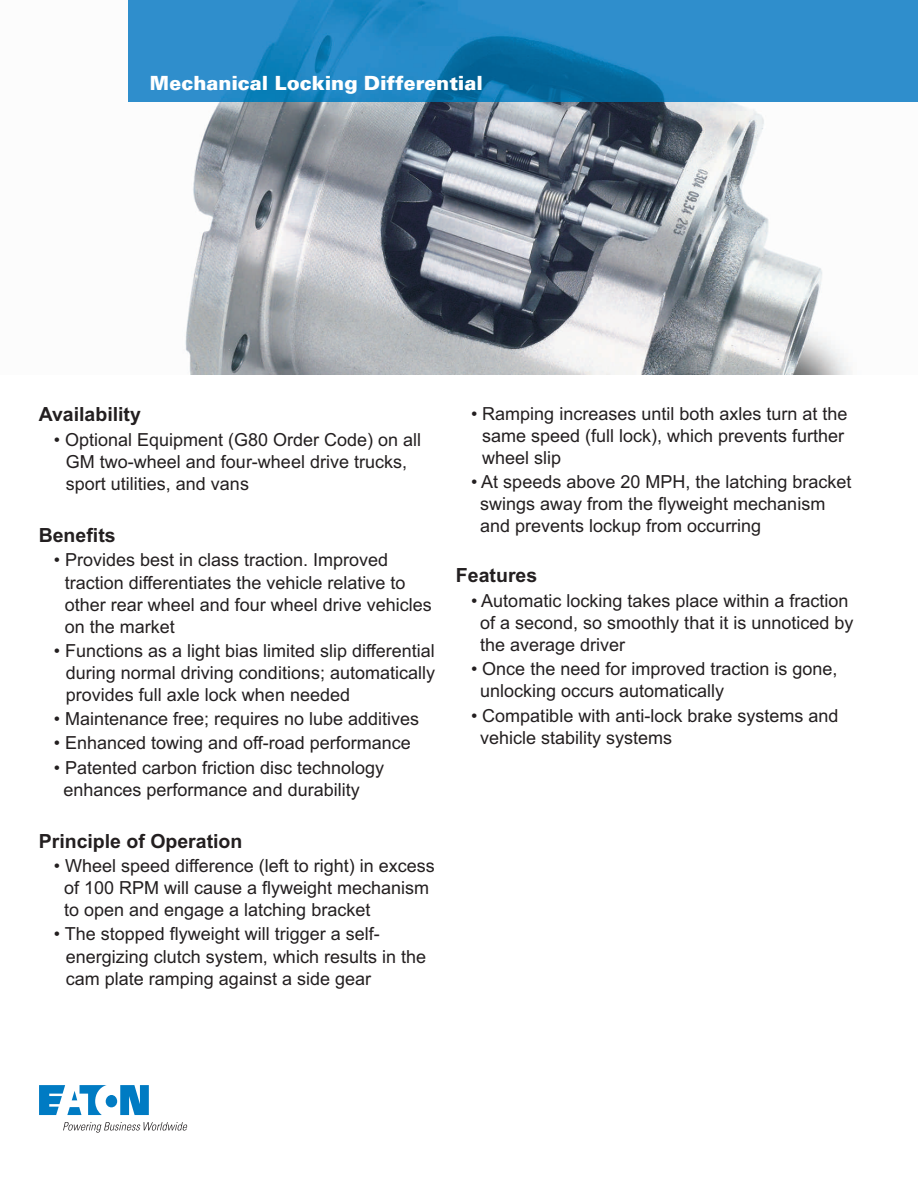
<style>
.page{position:relative;width:918px;height:1188px;background:#fff}
.page>*{position:absolute;margin:0;border:0;box-sizing:border-box;transform-origin:0 0}
.t1{font:700 19.5px "Arial";color:#231f20}
.t2{font:900 19.5px "Univers";color:#fff}
.t3{font:18px/22px "Arial";color:#231f20}
</style>
<div class="page">
<img style="left:128px;top:0;width:790px;height:374px">
<img style="left:129px;top:0;width:789px;height:101px">
<svg style="left:39px;top:1085px;width:110px;height:30px"></svg>
<svg style="left:63px;top:1122px;width:125px;height:11px"></svg>
<p class="t2" style="left:150px;top:76px;width:334px">Mechanical Locking Differential</p>
<p class="t1" style="left:39px;top:407px;width:104px">Availability</p>
<p class="t3" style="left:66px;top:430px;width:357px;text-indent:-12px">• Optional Equipment (G80 Order Code) on all<br>GM two-wheel and four-wheel drive trucks, sport utilities, and vans</p>
<p class="t1" style="left:39px;top:528px;width:78px">Benefits</p>
<p class="t3" style="left:65px;top:551px;width:369px;text-indent:-11px">• Provides best in class traction. Improved traction differentiates the vehicle relative to other rear wheel and four wheel drive vehicles on the market</p>
<p class="t3" style="left:66px;top:641px;width:371px;text-align:justify;text-indent:-12px">• Functions as a light bias limited slip differential during normal driving conditions; automatically provides full axle lock when needed</p>
<p class="t3" style="left:54px;top:710px;width:367px">• Maintenance free; requires no lube additives</p>
<p class="t3" style="left:54px;top:734px;width:359px">• Enhanced towing and off-road performance</p>
<p class="t3" style="left:64px;top:758px;width:322px;text-indent:-10px">• Patented carbon friction disc technology enhances performance and durability</p>
<p class="t1" style="left:39px;top:833px;width:205px">Principle of Operation</p>
<p class="t3" style="left:64px;top:856px;width:372px;text-indent:-10px">• Wheel speed difference (left to right) in excess of 100 RPM will cause a flyweight mechanism to open and engage a latching bracket</p>
<p class="t3" style="left:66px;top:925px;width:362px;text-indent:-12px">• The stopped flyweight will trigger a self&shy;energizing clutch system, which results in the cam plate ramping against a side gear</p>
<p class="t3" style="left:482px;top:404px;width:367px;text-indent:-11px">• Ramping increases until both axles turn at the same speed (full lock), which prevents further wheel slip</p>
<p class="t3" style="left:480px;top:473px;width:373px;text-indent:-9px">• At speeds above 20 MPH, the latching bracket swings away from the flyweight mechanism and prevents lockup from occurring</p>
<p class="t1" style="left:456px;top:568px;width:83px">Features</p>
<p class="t3" style="left:480px;top:591px;width:375px;text-indent:-9px">• Automatic locking takes place within a fraction of a second, so smoothly that it is unnoticed by the average driver</p>
<p class="t3" style="left:480px;top:660px;width:359px;text-indent:-9px">• Once the need for improved traction is gone, unlocking occurs automatically</p>
<p class="t3" style="left:480px;top:706px;width:360px;text-indent:-9px">• Compatible with anti-lock brake systems and vehicle stability systems</p>
</div>
